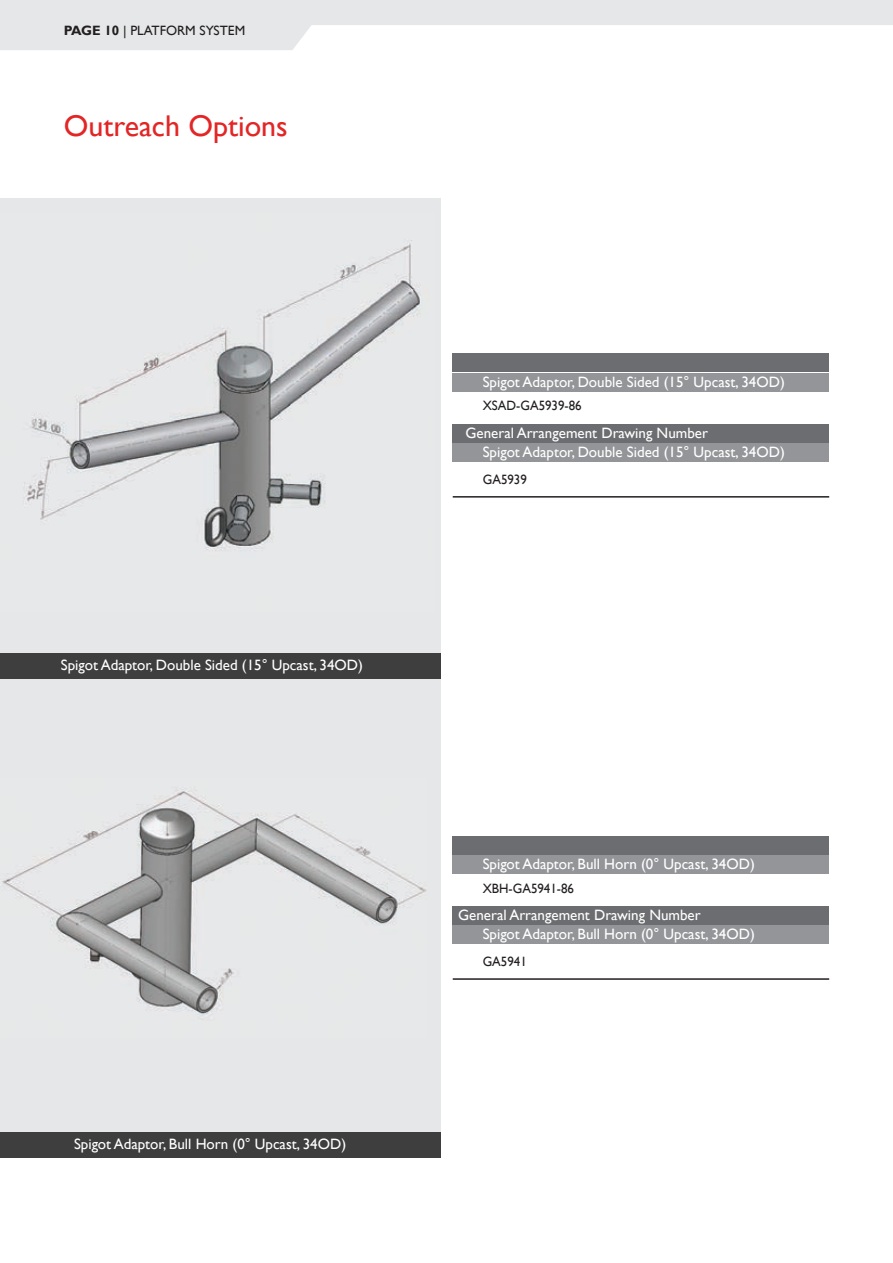
<style>
.page{position:relative;width:893px;height:1263px;background:#fff}
.page>*{position:absolute;margin:0;border:0;box-sizing:border-box;transform-origin:0 0}
.t1{font:30px "Gill Sans";color:#e32525}
.t2{font:15px "Gill Sans";color:#fff}
.t3{font:13.5px "Gill Sans";color:#231f20;scale:.96 1}
.t4{font:13.5px "Gill Sans";color:#231f20}
.s1{font-weight:700}
</style>
<div class="page">
<div style="left:453px;top:354px;width:376px;height:18px;background:#6c6d70"></div>
<div style="left:453px;top:373px;width:376px;height:18px;background:#939598"></div>
<hr style="left:453px;top:496px;width:376px;height:2px;background:#231f20">
<div style="left:453px;top:424px;width:376px;height:18px;background:#6c6d70"></div>
<div style="left:453px;top:444px;width:376px;height:18px;background:#939598"></div>
<div style="left:453px;top:836px;width:376px;height:18px;background:#6c6d70"></div>
<div style="left:453px;top:855px;width:376px;height:18px;background:#939598"></div>
<hr style="left:453px;top:978px;width:376px;height:2px;background:#231f20">
<div style="left:453px;top:906px;width:376px;height:18px;background:#6c6d70"></div>
<div style="left:453px;top:926px;width:376px;height:18px;background:#939598"></div>
<div style="left:0;top:678px;width:440px;height:454px;background:#e6e7e9"></div>
<img style="left:2px;top:788px;width:425px;height:227px">
<div style="left:0;top:1132px;width:440px;height:26px;background:#3e3e3f"></div>
<div style="left:0;top:198px;width:440px;height:455px;background:#e6e7e9"></div>
<img style="left:23px;top:240px;width:398px;height:311px">
<div style="left:0;top:653px;width:440px;height:25px;background:#3e3e3f"></div>
<svg style="left:0;top:0;width:893px;height:50px"></svg>
<p class="t4" style="left:64px;top:22px;width:183px"><span class="s1">PAGE 10</span> | PLATFORM SYSTEM</p>
<h1 class="t1" style="left:64px;top:108px;width:225px">Outreach Options</h1>
<p class="t2" style="left:61px;top:656px;width:304px">Spigot Adaptor, Double Sided (15° Upcast, 34OD)</p>
<p class="t2" style="left:74px;top:1135px;width:274px">Spigot Adaptor, Bull Horn (0° Upcast, 34OD)</p>
<p class="t2" style="left:483px;top:373px;width:304px">Spigot Adaptor, Double Sided (15° Upcast, 34OD)</p>
<p class="t2" style="left:465px;top:424px;width:244px">General Arrangement Drawing Number</p>
<p class="t3" style="left:483px;top:398px;width:105px">XSAD-GA5939-86</p>
<p class="t2" style="left:483px;top:443px;width:304px">Spigot Adaptor, Double Sided (15° Upcast, 34OD)</p>
<p class="t3" style="left:483px;top:471px;width:47px">GA5939</p>
<p class="t2" style="left:483px;top:855px;width:274px">Spigot Adaptor, Bull Horn (0° Upcast, 34OD)</p>
<p class="t2" style="left:458px;top:906px;width:244px">General Arrangement Drawing Number</p>
<p class="t3" style="left:483px;top:880px;width:97px">XBH-GA5941-86</p>
<p class="t2" style="left:483px;top:925px;width:274px">Spigot Adaptor, Bull Horn (0° Upcast, 34OD)</p>
<p class="t3" style="left:483px;top:953px;width:47px">GA5941</p>
</div>
